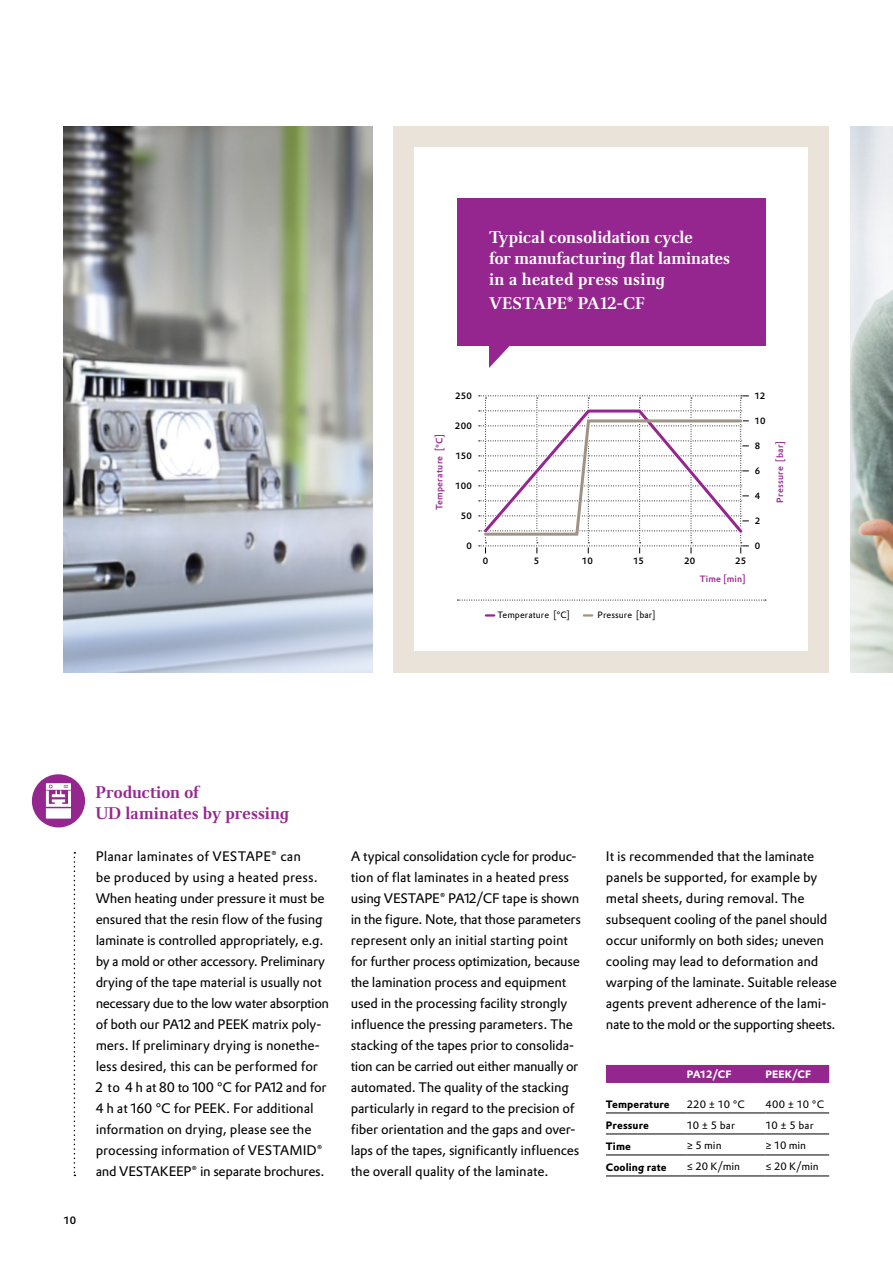
<style>
.page{position:relative;width:893px;height:1263px;background:#fff}
.page>*{position:absolute;margin:0;border:0;box-sizing:border-box;transform-origin:0 0}
.t1{font:500 16.5px/21px "Evonik Antares";color:#fff}
.t2{font:500 16.5px/21px "Evonik Antares";letter-spacing:-.005em;color:#95268f}
.t3{font:500 16.5px "Evonik Antares";letter-spacing:.02em;color:#fff}
.t4{font:13.5px/21px "Evonik Prokyon";letter-spacing:-.015em;color:#000}
.t5{font:10.5px "Evonik Prokyon";color:#000}
.t6{font:700 10.5px "Evonik Prokyon";letter-spacing:.005em;color:#000}
.t7{font:700 10.5px "Evonik Prokyon";letter-spacing:.015em;color:#fff}
.t8{font:500 10.5px "Evonik Prokyon";color:#000}
.t9{font:500 9px "Evonik Prokyon";letter-spacing:.025em;color:#95268f}
.t10{font:500 9px "Evonik Prokyon";letter-spacing:.02em;color:#000}
.t11{font:9px "Evonik Prokyon";letter-spacing:.01em;color:#000}
</style>
<div class="page">
<img style="left:64px;top:126px;width:308px;height:546px">
<img style="left:850px;top:249px;width:43px;height:423px">
<div style="left:393px;top:126px;width:436px;height:546px;background:#e9e3da"></div>
<div style="left:415px;top:147px;width:393px;height:504px;background:#fff"></div>
<div style="left:32px;top:774px;width:53px;height:53px;background:#95268f;border-radius:50%"></div>
<svg style="left:46px;top:783px;width:25px;height:36px"></svg>
<svg style="left:74px;top:852px;width:1px;height:324px"></svg>
<div style="left:457px;top:198px;width:308px;height:147px;background:#95268f"></div>
<svg style="left:489px;top:345px;width:30px;height:23px"></svg>
<div style="left:606px;top:1065px;width:223px;height:18px;background:#95268f"></div>
<hr style="left:687px;top:1113px;width:78px;height:1px;background:#000">
<hr style="left:765px;top:1113px;width:64px;height:1px;background:#000">
<hr style="left:606px;top:1113px;width:81px;height:1px;background:#000">
<hr style="left:606px;top:1134px;width:81px;height:1px;background:#000">
<hr style="left:687px;top:1134px;width:78px;height:1px;background:#000">
<hr style="left:765px;top:1134px;width:64px;height:1px;background:#000">
<hr style="left:606px;top:1155px;width:81px;height:1px;background:#000">
<hr style="left:687px;top:1155px;width:78px;height:1px;background:#000">
<hr style="left:765px;top:1155px;width:64px;height:1px;background:#000">
<hr style="left:606px;top:1176px;width:81px;height:1px;background:#000">
<hr style="left:687px;top:1176px;width:78px;height:1px;background:#000">
<hr style="left:765px;top:1176px;width:64px;height:1px;background:#000">
<svg style="left:457px;top:600px;width:309px;height:1px"></svg>
<svg style="left:486px;top:614px;width:8px;height:2px"></svg>
<svg style="left:584px;top:614px;width:8px;height:2px"></svg>
<svg style="left:479px;top:395px;width:270px;height:158px"></svg>
<p class="t1" style="left:489px;top:225px;width:243px">Typical consolidation cycle<br>for manufacturing flat laminates in a heated press using</p>
<p class="t3" style="left:489px;top:289px;width:158px">VESTAPE® PA12-CF</p>
<p class="t10" style="left:755px;top:388px;width:12px">12</p>
<p class="t10" style="left:755px;top:413px;width:12px">10</p>
<p class="t10" style="left:755px;top:438px;width:7px">8</p>
<p class="t10" style="left:755px;top:464px;width:7px">6</p>
<p class="t10" style="left:755px;top:489px;width:7px">4</p>
<p class="t10" style="left:755px;top:514px;width:7px">2</p>
<p class="t10" style="left:755px;top:539px;width:7px">0</p>
<p class="t10" style="left:455px;top:388px;width:18px">250</p>
<p class="t10" style="left:455px;top:418px;width:19px">200</p>
<p class="t10" style="left:456px;top:448px;width:18px">150</p>
<p class="t10" style="left:455px;top:478px;width:18px">100</p>
<p class="t10" style="left:461px;top:508px;width:13px">50</p>
<p class="t10" style="left:467px;top:538px;width:7px">0</p>
<p class="t9" style="left:432px;top:510px;width:78px;rotate:-90deg">Temperature [°C]</p>
<p class="t9" style="left:773px;top:503px;width:63px;rotate:-90deg">Pressure [bar]</p>
<p class="t10" style="left:483px;top:554px;width:7px">0</p>
<p class="t10" style="left:534px;top:554px;width:7px">5</p>
<p class="t10" style="left:582px;top:554px;width:12px">10</p>
<p class="t10" style="left:633px;top:554px;width:12px">15</p>
<p class="t10" style="left:684px;top:554px;width:13px">20</p>
<p class="t10" style="left:735px;top:554px;width:13px">25</p>
<p class="t11" style="left:497px;top:608px;width:74px">Temperature [°C]</p>
<p class="t11" style="left:598px;top:608px;width:59px">Pressure [bar]</p>
<p class="t9" style="left:700px;top:572px;width:47px">Time [min]</p>
<p class="t8" style="left:64px;top:1212px;width:14px">10</p>
<p class="t2" style="left:96px;top:780px;width:195px">Production of<br>UD laminates by pressing</p>
<p class="t4" style="left:96px;top:845px;width:235px">Planar laminates of VESTAPE® can<br>be produced by using a heated press.<br>When heating under pressure it must be ensured that the resin flow of the fusing laminate is controlled appropriately, e.g. by a mold or other accessory. Preliminary drying of the tape material is usually not necessary due to the low water absorption of both our PA12 and PEEK matrix poly&shy;mers. If preliminary drying is nonethe&shy;less desired, this can be performed for<br>2 to 4 h at 80 to 100 °C for PA12 and for 4 h at 160 °C for PEEK. For additional information on drying, please see the processing information of VESTAMID® and VESTAKEEP® in separate brochures.</p>
<p class="t4" style="left:351px;top:845px;width:232px">A typical consolidation cycle for produc&shy;tion of flat laminates in a heated press using VESTAPE® PA12/CF tape is shown in the figure. Note, that those parameters represent only an initial starting point for further process optimization, because the lamination process and equipment used in the processing facility strongly influence the pressing parameters. The stacking of the tapes prior to consolida&shy;tion can be carried out either manually or automated. The quality of the stacking particularly in regard to the precision of fiber orientation and the gaps and over&shy;laps of the tapes, significantly influences the overall quality of the laminate.</p>
<p class="t4" style="left:606px;top:845px;width:233px">It is recommended that the laminate panels be supported, for example by metal sheets, during removal. The subsequent cooling of the panel should occur uniformly on both sides; uneven cooling may lead to deformation and warping of the laminate. Suitable release agents prevent adherence of the lami&shy;nate to the mold or the supporting sheets.</p>
<p class="t7" style="left:687px;top:1066px;width:46px">PA12/CF</p>
<p class="t7" style="left:765px;top:1066px;width:47px">PEEK/CF</p>
<p class="t6" style="left:606px;top:1096px;width:65px">Temperature</p>
<p class="t5" style="left:687px;top:1096px;width:60px">220 ± 10 °C</p>
<p class="t5" style="left:765px;top:1096px;width:60px">400 ± 10 °C</p>
<p class="t6" style="left:606px;top:1117px;width:45px">Pressure</p>
<p class="t5" style="left:687px;top:1117px;width:50px">10 ± 5 bar</p>
<p class="t5" style="left:765px;top:1117px;width:50px">10 ± 5 bar</p>
<p class="t6" style="left:606px;top:1138px;width:27px">Time</p>
<p class="t5" style="left:687px;top:1137px;width:36px">≥ 5 min</p>
<p class="t5" style="left:765px;top:1137px;width:42px">≥ 10 min</p>
<p class="t6" style="left:606px;top:1159px;width:62px">Cooling rate</p>
<p class="t5" style="left:687px;top:1158px;width:55px">≤ 20 K/min</p>
<p class="t5" style="left:765px;top:1158px;width:55px">≤ 20 K/min</p>
</div>
